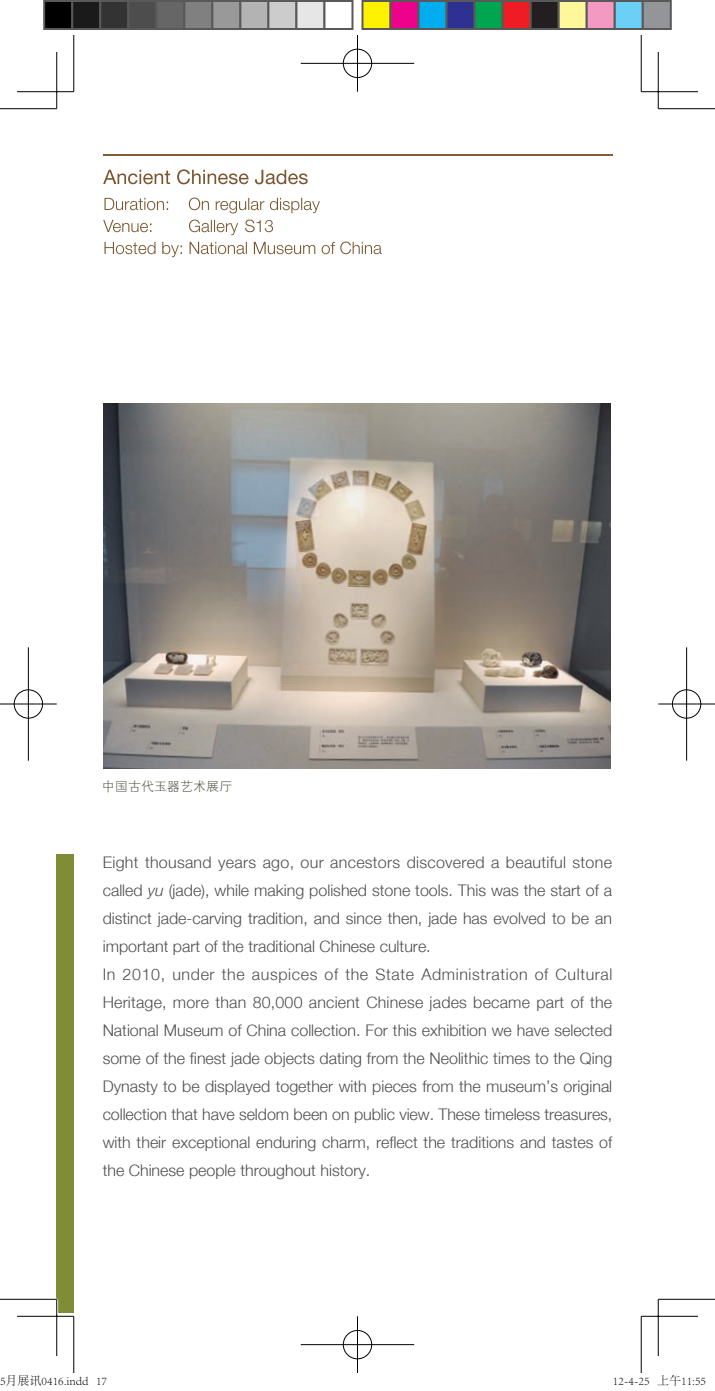
<style>
.page{position:relative;width:715px;height:1391px;background:#fff}
.page>*{position:absolute;margin:0;border:0;box-sizing:border-box;transform-origin:0 0}
.t1{font:300 16px/28px "Helvetica Neue";color:#4b4c4d}
.t2{font:13px "FZXH1 K GBK1 0";color:#58574a}
.t3{font:300 12px "Adobe Song Std";color:#000}
.s1{font-style:italic}
</style>
<div class="page">
<div style="left:57px;top:854px;width:17px;height:459px;background:#808c36"></div>
<hr style="left:103px;top:154px;width:509px;height:2px;background:#805e36">
<svg style="left:104px;top:242px;width:277px;height:15px"></svg>
<svg style="left:104px;top:198px;width:216px;height:15px"></svg>
<svg style="left:103px;top:169px;width:204px;height:15px"></svg>
<svg style="left:103px;top:220px;width:170px;height:15px"></svg>
<img style="left:103px;top:404px;width:507px;height:364px">
<hr style="left:55px;top:1299px;width:3px;height:57px;background:#fff">
<hr style="left:0;top:108px;width:57px;height:1px;background:#000">
<hr style="left:658px;top:108px;width:56px;height:1px;background:#000">
<hr style="left:0;top:1299px;width:57px;height:1px;background:#000">
<hr style="left:658px;top:1299px;width:56px;height:1px;background:#000">
<hr style="left:73px;top:35px;width:1px;height:57px;background:#000">
<hr style="left:73px;top:1316px;width:1px;height:57px;background:#000">
<hr style="left:640px;top:35px;width:1px;height:57px;background:#000">
<hr style="left:640px;top:1316px;width:1px;height:57px;background:#000">
<hr style="left:17px;top:91px;width:57px;height:1px;background:#000">
<hr style="left:641px;top:91px;width:56px;height:1px;background:#000">
<hr style="left:17px;top:1316px;width:57px;height:1px;background:#000">
<hr style="left:641px;top:1316px;width:56px;height:1px;background:#000">
<hr style="left:56px;top:52px;width:1px;height:57px;background:#000">
<hr style="left:56px;top:1299px;width:1px;height:57px;background:#000">
<hr style="left:657px;top:52px;width:1px;height:57px;background:#000">
<hr style="left:657px;top:1299px;width:1px;height:57px;background:#000">
<div style="left:342px;top:48px;width:31px;height:31px;border:3px solid #fff;border-radius:50%"></div>
<hr style="left:300px;top:62px;width:114px;height:3px;background:#fff">
<hr style="left:356px;top:35px;width:3px;height:57px;background:#fff">
<div style="left:343px;top:49px;width:29px;height:29px;border:1px solid #000;border-radius:50%"></div>
<hr style="left:300px;top:63px;width:114px;height:1px;background:#000">
<hr style="left:357px;top:35px;width:1px;height:57px;background:#000">
<div style="left:342px;top:1329px;width:31px;height:31px;border:3px solid #fff;border-radius:50%"></div>
<hr style="left:300px;top:1343px;width:114px;height:3px;background:#fff">
<hr style="left:356px;top:1316px;width:3px;height:57px;background:#fff">
<div style="left:343px;top:1330px;width:29px;height:29px;border:1px solid #000;border-radius:50%"></div>
<hr style="left:300px;top:1344px;width:114px;height:1px;background:#000">
<hr style="left:357px;top:1316px;width:1px;height:57px;background:#000">
<div style="left:13px;top:688px;width:31px;height:32px;border:3px solid #fff;border-radius:50%"></div>
<hr style="left:0;top:703px;width:57px;height:2px;background:#fff">
<hr style="left:27px;top:647px;width:3px;height:114px;background:#fff">
<div style="left:14px;top:690px;width:29px;height:28px;border:1px solid #000;border-radius:50%"></div>
<hr style="left:0;top:704px;width:57px;height:1px;background:#000">
<hr style="left:28px;top:647px;width:1px;height:114px;background:#000">
<div style="left:670px;top:688px;width:32px;height:32px;border:3px solid #fff;border-radius:50%"></div>
<hr style="left:658px;top:703px;width:56px;height:2px;background:#fff">
<hr style="left:685px;top:647px;width:2px;height:114px;background:#fff">
<div style="left:672px;top:690px;width:28px;height:28px;border:1px solid #000;border-radius:50%"></div>
<hr style="left:658px;top:704px;width:56px;height:1px;background:#000">
<hr style="left:686px;top:647px;width:1px;height:114px;background:#000">
<div style="left:44px;top:1px;width:28px;height:28px;background:#000"></div>
<div style="left:43px;top:0;width:30px;height:30px;border:2px solid #595959"></div>
<div style="left:72px;top:1px;width:28px;height:28px;background:#1a1a1a"></div>
<div style="left:71px;top:0;width:30px;height:30px;border:2px solid #595959"></div>
<div style="left:100px;top:1px;width:28px;height:28px;background:#333"></div>
<div style="left:99px;top:0;width:30px;height:30px;border:2px solid #595959"></div>
<div style="left:128px;top:1px;width:28px;height:28px;background:#4d4d4d"></div>
<div style="left:127px;top:0;width:30px;height:30px;border:2px solid #595959"></div>
<div style="left:156px;top:1px;width:28px;height:28px;background:#666"></div>
<div style="left:155px;top:0;width:30px;height:30px;border:2px solid #595959"></div>
<div style="left:184px;top:1px;width:28px;height:28px;background:#808080"></div>
<div style="left:183px;top:0;width:30px;height:30px;border:2px solid #595959"></div>
<div style="left:212px;top:1px;width:28px;height:28px;background:#999"></div>
<div style="left:211px;top:0;width:30px;height:30px;border:2px solid #595959"></div>
<div style="left:240px;top:1px;width:28px;height:28px;background:#b3b3b3"></div>
<div style="left:239px;top:0;width:30px;height:30px;border:2px solid #595959"></div>
<div style="left:268px;top:1px;width:28px;height:28px;background:#ccc"></div>
<div style="left:267px;top:0;width:30px;height:30px;border:2px solid #595959"></div>
<div style="left:296px;top:1px;width:28px;height:28px;background:#e6e6e6"></div>
<div style="left:295px;top:0;width:30px;height:30px;border:2px solid #595959"></div>
<div style="left:323px;top:0;width:30px;height:30px;border:2px solid #595959"></div>
<div style="left:362px;top:1px;width:28px;height:28px;background:#fff101"></div>
<div style="left:361px;top:0;width:30px;height:30px;border:2px solid #595959"></div>
<div style="left:390px;top:1px;width:28px;height:28px;background:#ed028c"></div>
<div style="left:389px;top:0;width:30px;height:30px;border:2px solid #595959"></div>
<div style="left:418px;top:1px;width:28px;height:28px;background:#00aeef"></div>
<div style="left:417px;top:0;width:30px;height:30px;border:2px solid #595959"></div>
<div style="left:446px;top:1px;width:28px;height:28px;background:#2e3092"></div>
<div style="left:445px;top:0;width:30px;height:30px;border:2px solid #595959"></div>
<div style="left:474px;top:1px;width:28px;height:28px;background:#00a54f"></div>
<div style="left:473px;top:0;width:30px;height:30px;border:2px solid #595959"></div>
<div style="left:502px;top:1px;width:28px;height:28px;background:#ee1d23"></div>
<div style="left:501px;top:0;width:30px;height:30px;border:2px solid #595959"></div>
<div style="left:530px;top:1px;width:28px;height:28px;background:#231f20"></div>
<div style="left:529px;top:0;width:30px;height:30px;border:2px solid #595959"></div>
<div style="left:558px;top:1px;width:28px;height:28px;background:#fff79a"></div>
<div style="left:557px;top:0;width:30px;height:30px;border:2px solid #595959"></div>
<div style="left:586px;top:1px;width:28px;height:28px;background:#f499c2"></div>
<div style="left:585px;top:0;width:30px;height:30px;border:2px solid #595959"></div>
<div style="left:614px;top:1px;width:28px;height:28px;background:#6bcff6"></div>
<div style="left:613px;top:0;width:30px;height:30px;border:2px solid #595959"></div>
<div style="left:642px;top:1px;width:28px;height:28px;background:#939598"></div>
<div style="left:641px;top:0;width:30px;height:30px;border:2px solid #595959"></div>
<svg style="left:73px;top:1362px;width:2px;height:11px"></svg>
<p class="t2" style="left:102px;top:779px;width:131px">中国古代玉器艺术展厅</p>
<p class="t1" style="left:103px;top:848px;width:511px">Eight thousand years ago, our ancestors discovered a beautiful stone called <span class="s1">yu</span> (jade), while making polished stone tools. This was the start of a distinct jade-carving tradition, and since then, jade has evolved to be an important part of the traditional Chinese culture.<br>In 2010, under the auspices of the State Administration of Cultural Heritage, more than 80,000 ancient Chinese jades became part of the National Museum of China collection. For this exhibition we have selected some of the finest jade objects dating from the Neolithic times to the Qing Dynasty to be displayed together with pieces from the museum’s original collection that have seldom been on public view. These timeless treasures, with their exceptional enduring charm, reflect the traditions and tastes of the Chinese people throughout history.</p>
<p class="t3" style="left:0;top:1374px;width:109px">5月展讯0416.indd 17</p>
<p class="t3" style="left:612px;top:1374px;width:95px">12-4-25 上午11:55</p>
</div>
